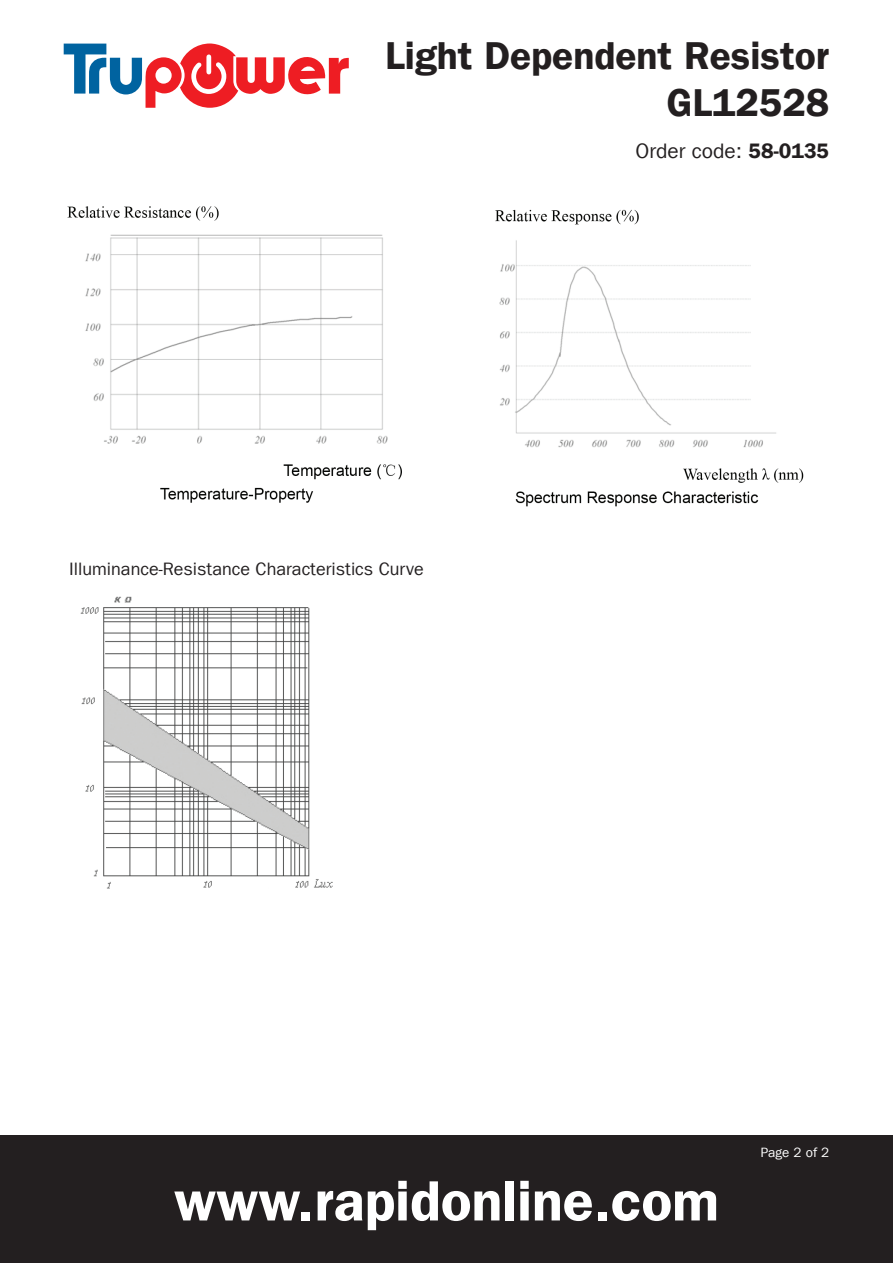
<style>
.page{position:relative;width:893px;height:1263px;background:#fff}
.page>*{position:absolute;margin:0;border:0;box-sizing:border-box;transform-origin:0 0}
.t1{font:57px "Franklin Gothic LT Com Dm";color:#fff}
.t2{font:39px/46.5px "Franklin Gothic LT Com Dm";color:#231f20;text-align:right}
.t3{font:21px "Franklin Gothic LT Com";color:#231f20}
.t4{font:18px "Franklin Gothic LT Com";color:#231f20}
.t5{font:13.5px "Franklin Gothic LT Com";color:#fff}
.s1{font-family:"Franklin Gothic LT Com Dm"}
</style>
<div class="page">
<svg style="left:64px;top:44px;width:285px;height:64px"></svg>
<div style="left:0;top:1135px;width:893px;height:128px;background:#231f20"></div>
<img style="left:67px;top:206px;width:335px;height:297px">
<img style="left:495px;top:209px;width:309px;height:298px">
<img style="left:80px;top:596px;width:253px;height:293px">
<h2 class="t2" style="left:385px;top:33px;width:445px">Light Dependent Resistor<br>GL12528</h2>
<p class="t3" style="left:636px;top:139px;width:195px">Order code: <span class="s1">58-0135</span></p>
<p class="t4" style="left:69px;top:558px;width:356px">Illuminance-Resistance Characteristics Curve</p>
<h1 class="t1" style="left:174px;top:1167px;width:546px">www.rapidonline.com</h1>
<p class="t5" style="left:761px;top:1145px;width:70px">Page 2 of 2</p>
</div>
